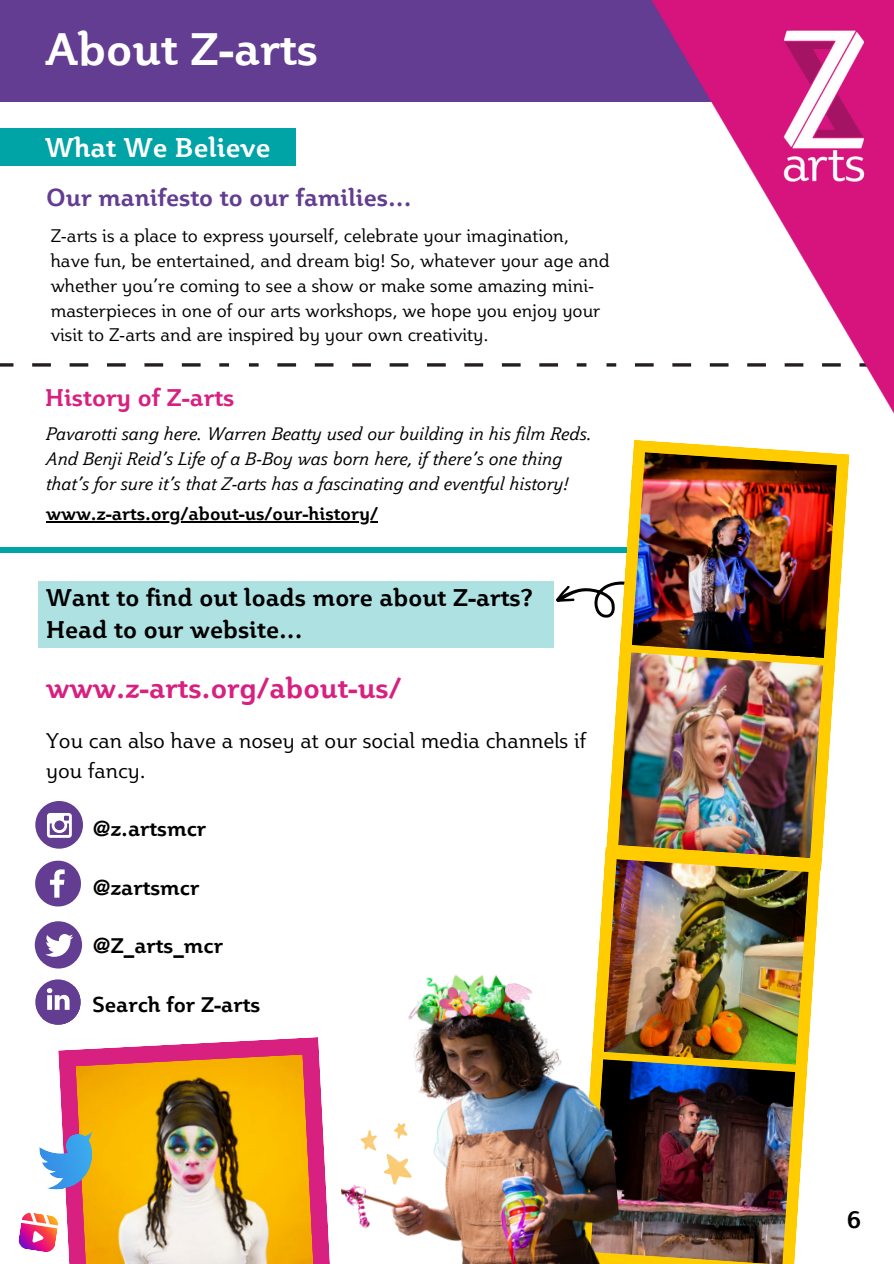
<style>
.page{position:relative;width:894px;height:1264px;background:#fff}
.page>*{position:absolute;margin:0;border:0;box-sizing:border-box;transform-origin:0 0}
.t1{font:700 45.15px "Plume";color:#fff}
.t2{font:700 28.2px "Plume";color:#d82080}
.t3{font:700 27px "Plume";color:#fff}
.t4{font:700 24px/31.5px "Plume";color:#000}
.t5{font:700 24px "Plume";color:#623d91}
.t6{font:700 24px "Plume";color:#d82080}
.t7{font:700 23.7px "Plume";color:#000}
.t8{font:21px/29.2px "Plume";color:#000}
.t9{font:700 21px "Plume";color:#000}
.t10{font:18px/24.8px "Plume";color:#000}
.t11{font:italic 18px/24.8px "Plume";color:#000}
.t12{font:700 18px "Plume";color:#000}
</style>
<div class="page">
<svg style="left:553px;top:581px;width:52px;height:51px"></svg>
<svg style="left:599px;top:858px;width:221px;height:393px"></svg>
<img style="left:624px;top:1064px;width:171px;height:199px">
<img style="left:603px;top:859px;width:205px;height:205px">
<img style="left:787px;top:896px;width:27px;height:349px">
<div style="left:0;top:129px;width:296px;height:37px;background:#00a3a6"></div>
<svg style="left:35px;top:860px;width:46px;height:46px"></svg>
<div style="left:35px;top:801px;width:48px;height:47px;background:#623d91;border-radius:50%"></div>
<svg style="left:47px;top:813px;width:25px;height:24px"></svg>
<div style="left:38px;top:581px;width:515px;height:67px;background:#aee1e2"></div>
<svg style="left:605px;top:440px;width:244px;height:430px"></svg>
<img style="left:618px;top:652px;width:205px;height:206px">
<img style="left:631px;top:452px;width:205px;height:206px">
<img style="left:815px;top:490px;width:27px;height:348px">
<div style="left:0;top:547px;width:626px;height:6px;background:#00a3a6"></div>
<div style="left:35px;top:921px;width:47px;height:47px;background:#623d91;border-radius:50%"></div>
<svg style="left:45px;top:934px;width:28px;height:22px"></svg>
<div style="left:35px;top:979px;width:46px;height:45px;background:#623d91;border-radius:50%"></div>
<svg style="left:42px;top:986px;width:39px;height:39px"></svg>
<svg style="left:58px;top:1037px;width:263px;height:226px;fill:#d82080"></svg>
<img style="left:75px;top:1054px;width:239px;height:209px">
<img style="left:321px;top:941px;width:303px;height:322px">
<div style="left:0;top:0;width:893px;height:102px;background:#623d91"></div>
<svg style="left:606px;top:363px;width:45px;height:3px"></svg>
<svg style="left:249px;top:363px;width:337px;height:3px"></svg>
<svg style="left:0;top:363px;width:229px;height:3px"></svg>
<img style="left:651px;top:0;width:242px;height:412px">
<svg style="left:70px;top:1133px;width:9px;height:3px"></svg>
<svg style="left:18px;top:1211px;width:42px;height:42px"></svg>
<hr style="left:46px;top:521px;width:332px;height:1px;background:#000">
<h4 class="t1" style="left:45px;top:23px;width:274px">About Z-arts</h4>
<p class="t3" style="left:45px;top:132px;width:227px">What We Believe</p>
<h3 class="t5" style="left:46px;top:183px;width:366px">Our manifesto to our families...</h3>
<h6 class="t10" style="left:51px;top:223px;width:560px">Z-arts is a place to express yourself, celebrate your imagination, have fun, be entertained, and dream big! So, whatever your age and whether you’re coming to see a show or make some amazing mini&shy;masterpieces in one of our arts workshops, we hope you enjoy your visit to Z-arts and are inspired by your own creativity.</h6>
<h4 class="t6" style="left:45px;top:383px;width:191px">History of Z-arts</h4>
<h4 class="t11" style="left:45px;top:421px;width:547px">Pavarotti sang here. Warren Beatty used our building in his film Reds.<br>And Benji Reid’s Life of a B-Boy was born here, if there’s one thing that’s for sure it’s that Z-arts has a fascinating and eventful history!</h4>
<p class="t12" style="left:46px;top:503px;width:333px">www.z-arts.org/about-us/our-history/</p>
<h2 class="t4" style="left:46px;top:582px;width:488px">Want to find out loads more about Z-arts?<br>Head to our website...</h2>
<h5 class="t2" style="left:46px;top:671px;width:356px">www.z-arts.org/about-us/</h5>
<h2 class="t8" style="left:46px;top:726px;width:541px">You can also have a nosey at our social media channels if you fancy.</h2>
<h3 class="t9" style="left:93px;top:816px;width:115px">@z.artsmcr</h3>
<p class="t9" style="left:93px;top:875px;width:108px">@zartsmcr</p>
<p class="t9" style="left:93px;top:933px;width:131px">@Z_arts_mcr</p>
<p class="t9" style="left:93px;top:992px;width:169px">Search for Z-arts</p>
<h4 class="t7" style="left:847px;top:1206px;width:15px">6</h4>
</div>
